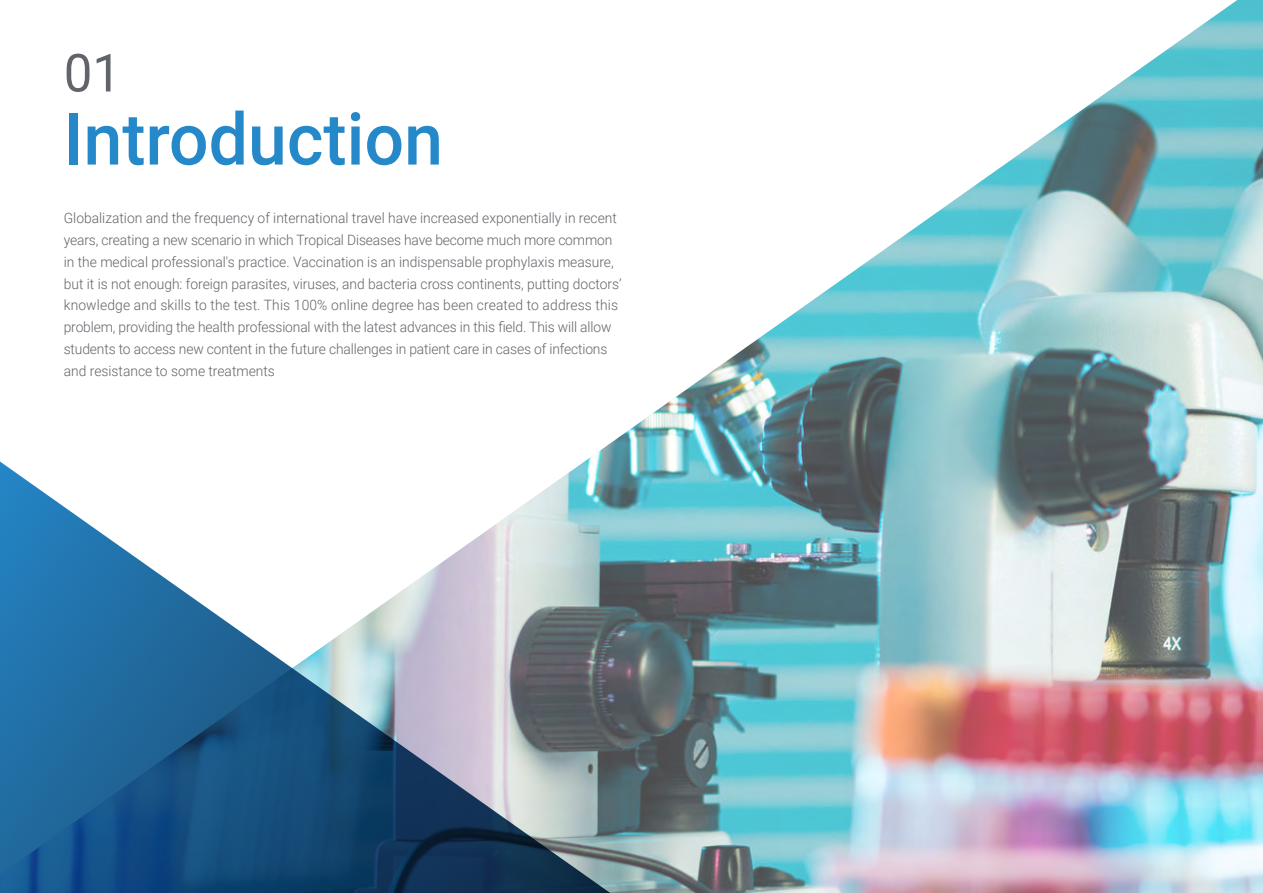
<style>
.page{position:relative;width:1263px;height:893px;background:#fff}
.page>*{position:absolute;margin:0;border:0;box-sizing:border-box;transform-origin:0 0}
.t1{font:500 72px "Roboto";color:#2488c9}
.t2{font:52.5px "Roboto";color:#61646a}
.t3{font:300 14.25px/21.8px "Roboto";color:#61646a}
</style>
<div class="page">
<img style="left:607px;top:0;width:656px;height:893px">
<svg style="left:0;top:446px;width:640px;height:447px"></svg>
<h2 class="t2" style="left:64px;top:36px;width:59px">01</h2>
<h1 class="t1" style="left:64px;top:89px;width:381px">Introduction</h1>
<p class="t3" style="left:64px;top:207px;width:559px">Globalization and the frequency of international travel have increased exponentially in recent years, creating a new scenario in which Tropical Diseases have become much more common in the medical professional's practice. Vaccination is an indispensable prophylaxis measure, but it is not enough: foreign parasites, viruses, and bacteria cross continents, putting doctors’ knowledge and skills to the test. This 100% online degree has been created to address this problem, providing the health professional with the latest advances in this field. This will allow students to access new content in the future challenges in patient care in cases of infections and resistance to some treatments</p>
</div>
